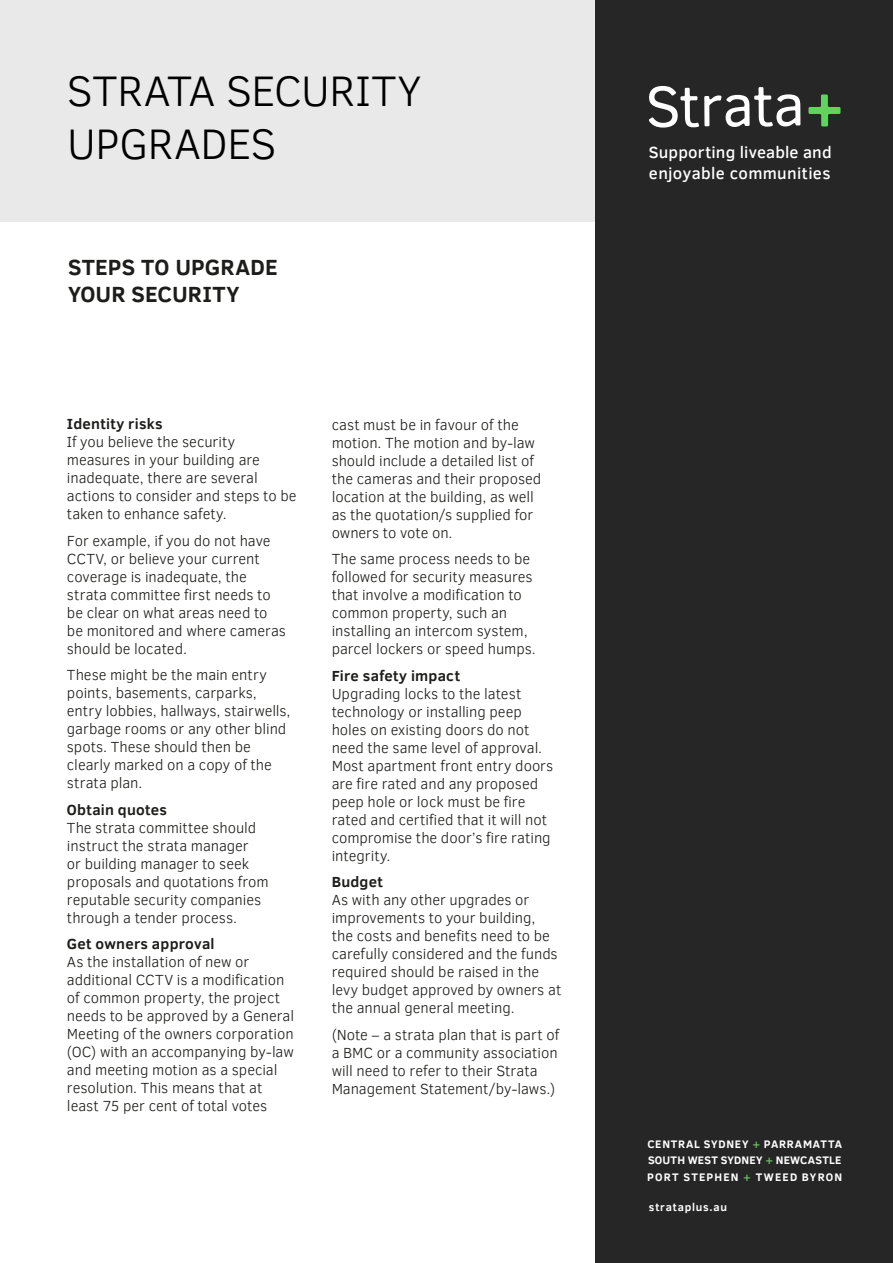
<style>
.page{position:relative;width:893px;height:1263px;background:#fff}
.page>*{position:absolute;margin:0;border:0;box-sizing:border-box;transform-origin:0 0}
.Subheading_2_Blk{font:300 43.8px/52.5px "Clear Sans";letter-spacing:-.025em;color:#000}
.Subheading_2_Blk-2{font:700 22.5px/27px "Clear Sans";letter-spacing:.005em;color:#1d1d1b}
.CV_Lead_In{font:500 16.5px/20.7px "Clear Sans";letter-spacing:.015em;color:#fff}
.Body{font:300 15px/18px "Clear Sans";letter-spacing:-.005em;color:#1d1d1b}
.t1{font:700 11.25px "Clear Sans";letter-spacing:.065em;color:#fff}
.t2{font:700 11.25px "Clear Sans";letter-spacing:.015em;color:#fff}
.t3{font:700 11.25px "Clear Sans";letter-spacing:.105em;color:#fff}
.s1{font-weight:700}
.s2{color:#6dc069}
</style>
<div class="page">
<div style="left:0;top:0;width:893px;height:222px;background:#e9e9ea"></div>
<div style="left:595px;top:0;width:298px;height:1263px;background:#262626"></div>
<svg style="left:649px;top:86px;width:151px;height:42px"></svg>
<svg style="left:808px;top:94px;width:32px;height:32px"></svg>
<p class="Subheading_2_Blk" style="left:67px;top:65px;width:356px">STRATA SECURITY<br>UPGRADES</p>
<p class="Subheading_2_Blk-2" style="left:68px;top:252px;width:211px">STEPS TO UPGRADE<br>YOUR SECURITY</p>
<p class="Body" style="left:67px;top:415px;width:231px"><span class="s1">Identity risks<br></span>If you believe the security measures in your building are inadequate, there are several actions to consider and steps to be taken to enhance safety.</p>
<p class="Body" style="left:67px;top:531px;width:220px">For example, if you do not have<br>CCTV, or believe your current coverage is inadequate, the strata committee first needs to be clear on what areas need to be monitored and where cameras should be located.</p>
<p class="Body" style="left:67px;top:666px;width:225px">These might be the main entry points, basements, carparks, entry lobbies, hallways, stairwells, garbage rooms or any other blind spots. These should then be clearly marked on a copy of the strata plan.</p>
<p class="Body" style="left:67px;top:800px;width:203px"><span class="s1">Obtain quotes<br></span>The strata committee should instruct the strata manager<br>or building manager to seek proposals and quotations from reputable security companies through a tender process.</p>
<p class="Body" style="left:67px;top:935px;width:229px"><span class="s1">Get owners approval<br></span>As the installation of new or additional CCTV is a modification of common property, the project needs to be approved by a General<br>Meeting of the owners corporation (OC) with an accompanying by-law and meeting motion as a special resolution. This means that at least 75 per cent of total votes</p>
<p class="Body" style="left:332px;top:415px;width:211px">cast must be in favour of the motion. The motion and by-law should include a detailed list of the cameras and their proposed location at the building, as well as the quotation/s supplied for owners to vote on.</p>
<p class="Body" style="left:332px;top:550px;width:206px">The same process needs to be followed for security measures that involve a modification to common property, such an installing an intercom system, parcel lockers or speed humps.</p>
<p class="Body" style="left:332px;top:666px;width:223px"><span class="s1">Fire safety impact<br></span>Upgrading locks to the latest technology or installing peep holes on existing doors do not need the same level of approval.<br>Most apartment front entry doors are fire rated and any proposed peep hole or lock must be fire rated and certified that it will not compromise the door’s fire rating integrity.</p>
<p class="Body" style="left:332px;top:873px;width:231px"><span class="s1">Budget<br></span>As with any other upgrades or improvements to your building,<br>the costs and benefits need to be carefully considered and the funds required should be raised in the levy budget approved by owners at the annual general meeting.</p>
<p class="Body" style="left:332px;top:1026px;width:229px">(Note – a strata plan that is part of a BMC or a community association will need to refer to their Strata Management Statement/by-laws.)</p>
<p class="CV_Lead_In" style="left:649px;top:142px;width:184px">Supporting liveable and enjoyable communities</p>
<p class="t1" style="left:647px;top:1136px;width:196px">CENTRAL SYDNEY <span class="s2">+</span> PARRAMATTA</p>
<p class="t2" style="left:648px;top:1152px;width:195px">SOUTH WEST SYDNEY <span class="s2">+</span> NEWCASTLE</p>
<p class="t3" style="left:647px;top:1168px;width:197px">PORT STEPHEN <span class="s2">+</span> TWEED BYRON</p>
<p class="t1" style="left:649px;top:1199px;width:80px">strataplus.au</p>
</div>
